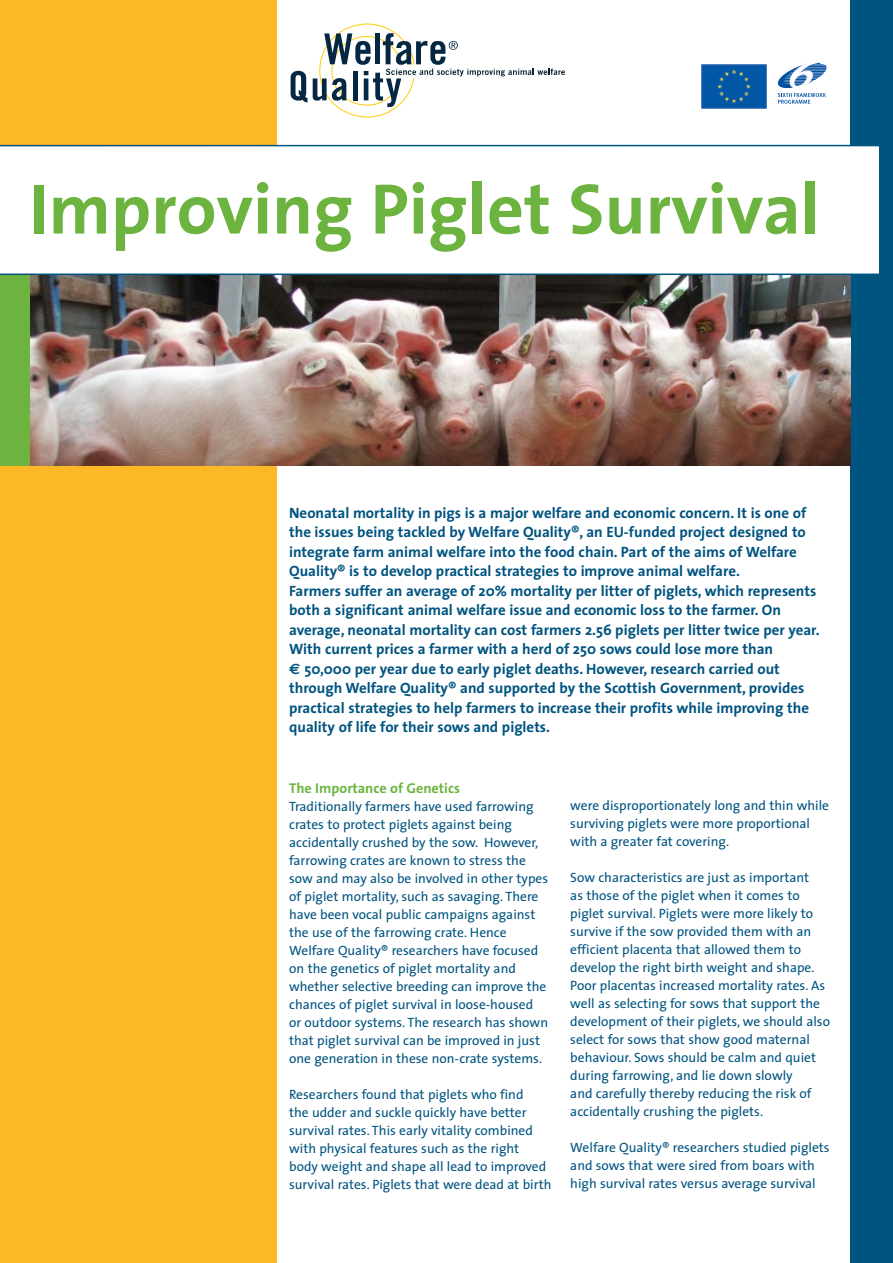
<style>
.page{position:relative;width:893px;height:1263px;background:#fff}
.page>*{position:absolute;margin:0;border:0;box-sizing:border-box;transform-origin:0 0}
.t1{font:700 72px "The Sans";color:#6cb43f}
.t2{font:700 15px/19.5px "The Sans";color:#005480}
.t3{font:700 14.25px "The Sans";color:#6cb43f}
.t4{font:13.5px/18px "The Sans";color:#005480}
.s1{font-family:"Euro Sans"}
</style>
<div class="page">
<div style="left:0;top:0;width:276px;height:1263px;background:#fcb825"></div>
<svg style="left:291px;top:24px;width:274px;height:94px"></svg>
<svg style="left:778px;top:63px;width:48px;height:41px"></svg>
<div style="left:850px;top:0;width:43px;height:1263px;background:#005480"></div>
<img style="left:30px;top:275px;width:820px;height:191px">
<div style="left:0;top:274px;width:30px;height:192px;background:#6cb43f"></div>
<img style="left:701px;top:64px;width:66px;height:45px">
<div style="left:0;top:146px;width:879px;height:128px;background:#fff"></div>
<hr style="left:0;top:145px;width:880px;height:1px;background:#005480">
<hr style="left:0;top:274px;width:880px;height:1px;background:#005480">
<h1 class="t1" style="left:29px;top:149px;width:792px">Improving Piglet Survival</h1>
<p class="t2" style="left:289px;top:502px;width:532px">Neonatal mortality in pigs is a major welfare and economic concern. It is one of the issues being tackled by Welfare Quality®, an EU-funded project designed to integrate farm animal welfare into the food chain. Part of the aims of Welfare Quality® is to develop practical strategies to improve animal welfare.<br>Farmers suffer an average of 20% mortality per litter of piglets, which represents both a significant animal welfare issue and economic loss to the farmer. On average, neonatal mortality can cost farmers 2.56 piglets per litter twice per year.<br>With current prices a farmer with a herd of 250 sows could lose more than<br><span class="s1">€</span> 50,000 per year due to early piglet deaths. However, research carried out through Welfare Quality® and supported by the Scottish Government, provides practical strategies to help farmers to increase their profits while improving the quality of life for their sows and piglets.</p>
<p class="t3" style="left:289px;top:776px;width:172px">The Importance of Genetics</p>
<p class="t4" style="left:289px;top:797px;width:261px">Traditionally farmers have used farrowing crates to protect piglets against being accidentally crushed by the sow. However, farrowing crates are known to stress the sow and may also be involved in other types of piglet mortality, such as savaging. There have been vocal public campaigns against the use of the farrowing crate. Hence Welfare Quality® researchers have focused on the genetics of piglet mortality and whether selective breeding can improve the chances of piglet survival in loose-housed or outdoor systems. The research has shown that piglet survival can be improved in just one generation in these non-crate systems.</p>
<p class="t4" style="left:289px;top:1085px;width:264px">Researchers found that piglets who find<br>the udder and suckle quickly have better survival rates. This early vitality combined with physical features such as the right<br>body weight and shape all lead to improved survival rates. Piglets that were dead at birth</p>
<p class="t4" style="left:570px;top:796px;width:260px">were disproportionately long and thin while surviving piglets were more proportional with a greater fat covering.</p>
<p class="t4" style="left:570px;top:868px;width:261px">Sow characteristics are just as important<br>as those of the piglet when it comes to piglet survival. Piglets were more likely to survive if the sow provided them with an efficient placenta that allowed them to develop the right birth weight and shape.<br>Poor placentas increased mortality rates. As well as selecting for sows that support the development of their piglets, we should also select for sows that show good maternal behaviour. Sows should be calm and quiet during farrowing, and lie down slowly<br>and carefully thereby reducing the risk of accidentally crushing the piglets.</p>
<p class="t4" style="left:570px;top:1138px;width:261px">Welfare Quality® researchers studied piglets and sows that were sired from boars with high survival rates versus average survival</p>
</div>
